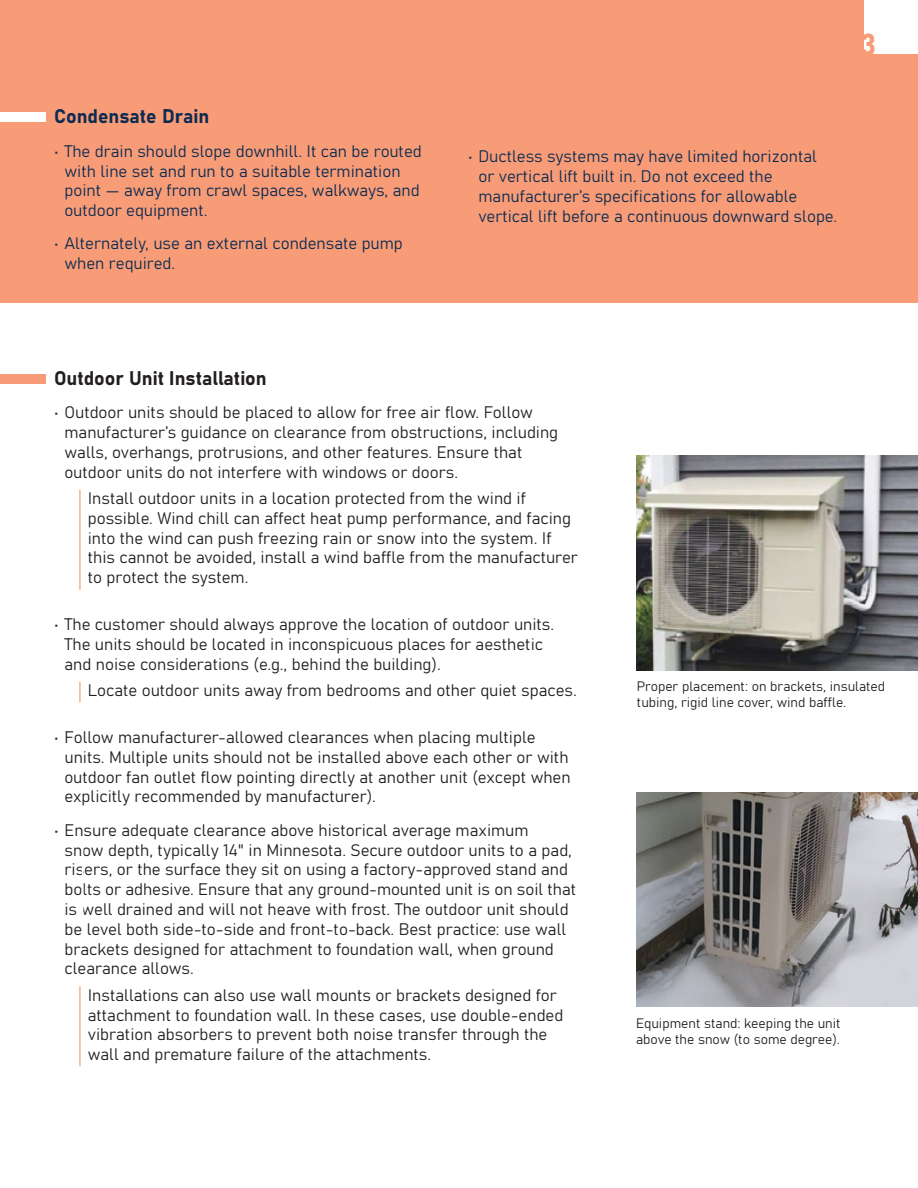
<style>
.page{position:relative;width:918px;height:1188px;background:#fff}
.page>*{position:absolute;margin:0;border:0;box-sizing:border-box;transform-origin:0 0}
.Heading_3-20{font:30px "Bahnschrift";color:#f79c76}
.Paragraph_Header{font:19.5px "Bahnschrift";color:#231f20}
.Paragraph_Header-2{font:19.5px "Bahnschrift";color:#0d2b51}
.t1{font:16.5px/19.8px "Bahnschrift";color:#231f20}
.t2{font:16.5px/19.8px "Bahnschrift";color:#0d2b51}
.t3{font:13.5px/16.2px "Bahnschrift";color:#231f20}
</style>
<div class="page">
<div style="left:0;top:0;width:918px;height:302px;background:#f79c76"></div>
<img style="left:637px;top:456px;width:281px;height:214px">
<img style="left:636px;top:792px;width:282px;height:215px">
<div style="left:864px;top:0;width:54px;height:54px;background:#fff"></div>
<hr style="left:79px;top:490px;width:2px;height:100px;background:#f9b18f">
<hr style="left:79px;top:986px;width:2px;height:80px;background:#f9b18f">
<hr style="left:79px;top:682px;width:2px;height:20px;background:#f9b18f">
<div style="left:0;top:112px;width:46px;height:10px;background:#fff"></div>
<div style="left:0;top:374px;width:46px;height:10px;background:#f79c76"></div>
<p class="Paragraph_Header-2" style="left:54px;top:104px;width:157px">Condensate Drain</p>
<p class="t2" style="left:64px;top:141px;width:359px;text-indent:-10px">• The drain should slope downhill. It can be routed with line set and run to a suitable termination point — away from crawl spaces, walkways, and outdoor equipment.</p>
<p class="t2" style="left:64px;top:234px;width:340px;text-indent:-10px">• Alternately, use an external condensate pump when required.</p>
<p class="Heading_3-20" style="left:860px;top:26px;width:17px">3</p>
<p class="t2" style="left:478px;top:147px;width:360px;text-indent:-10px">• Ductless systems may have limited horizontal or vertical lift built in. Do not exceed the manufacturer’s specifications for allowable vertical lift before a continuous downward slope.</p>
<p class="Paragraph_Header" style="left:54px;top:366px;width:214px">Outdoor Unit Installation</p>
<p class="t1" style="left:65px;top:402px;width:495px;text-indent:-10px">• Outdoor units should be placed to allow for free air flow. Follow manufacturer’s guidance on clearance from obstructions, including walls, overhangs, protrusions, and other features. Ensure that outdoor units do not interfere with windows or doors.</p>
<p class="t1" style="left:88px;top:488px;width:492px">Install outdoor units in a location protected from the wind if possible. Wind chill can affect heat pump performance, and facing into the wind can push freezing rain or snow into the system. If this cannot be avoided, install a wind baffle from the manufacturer to protect the system.</p>
<p class="t1" style="left:65px;top:614px;width:491px;text-indent:-10px">• The customer should always approve the location of outdoor units.<br>The units should be located in inconspicuous places for aesthetic and noise considerations (e.g., behind the building).</p>
<p class="t1" style="left:88px;top:680px;width:491px">Locate outdoor units away from bedrooms and other quiet spaces.</p>
<p class="t1" style="left:65px;top:727px;width:508px;text-indent:-10px">• Follow manufacturer-allowed clearances when placing multiple units. Multiple units should not be installed above each other or with outdoor fan outlet flow pointing directly at another unit (except when explicitly recommended by manufacturer).</p>
<p class="t1" style="left:65px;top:820px;width:513px;text-indent:-10px">• Ensure adequate clearance above historical average maximum<br>snow depth, typically 14" in Minnesota. Secure outdoor units to a pad, risers, or the surface they sit on using a factory-approved stand and bolts or adhesive. Ensure that any ground-mounted unit is on soil that is well drained and will not heave with frost. The outdoor unit should be level both side-to-side and front-to-back. Best practice: use wall brackets designed for attachment to foundation wall, when ground clearance allows.</p>
<p class="t1" style="left:88px;top:985px;width:477px">Installations can also use wall mounts or brackets designed for attachment to foundation wall. In these cases, use double-ended vibration absorbers to prevent both noise transfer through the wall and premature failure of the attachments.</p>
<p class="t3" style="left:637px;top:678px;width:250px">Proper placement: on brackets, insulated tubing, rigid line cover, wind baffle.</p>
<p class="t3" style="left:636px;top:1015px;width:206px">Equipment stand: keeping the unit above the snow (to some degree).</p>
</div>
